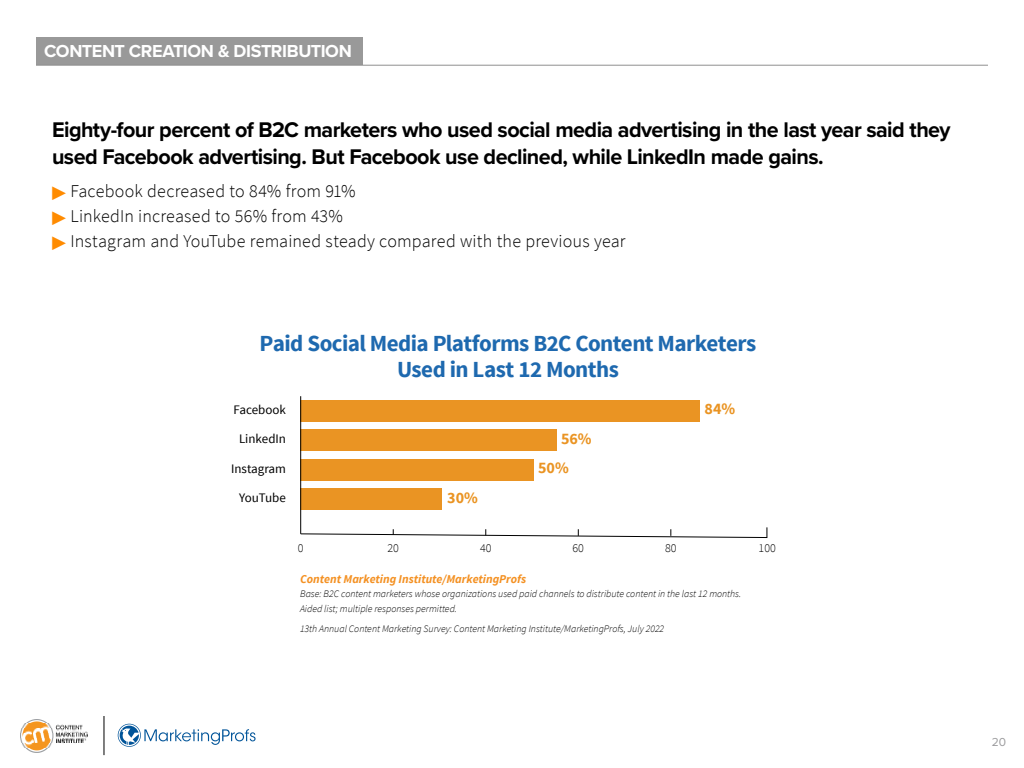
<style>
.page{position:relative;width:1024px;height:768px;background:#fff}
.page>*{position:absolute;margin:0;border:0;box-sizing:border-box;transform-origin:0 0}
.t1{font:700 23px/26px "Source Sans Pro";letter-spacing:-.025em;color:#1e69af;text-align:center}
.t2{font:700 22px/27px "Proxima Nova";letter-spacing:-.025em;color:#000}
.t3{font:300 18px/25px "Source Sans Pro";letter-spacing:.01em;color:#000}
.t4{font:700 18px "Proxima Nova";letter-spacing:-.02em;color:#fff}
.t5{font:700 16px/29px "Source Sans Pro";color:#ea9423}
.t6{font:13px "Source Sans Pro";color:#000}
.t7{font:italic 700 12px "Source Sans Pro";color:#f49123}
.t8{font:300 12px "Source Sans Pro";color:#000}
.t9{font:12px "Proxima Nova";color:#9c9c9e}
.t10{font:italic 300 10px/14.5px "Source Sans Pro";color:#000}
.s1{font-family:"Universal Std Newswith Comm Pi";font-weight:400;font-size:14px;color:#ff8b00}
</style>
<div class="page">
<hr style="left:104px;top:716px;width:1px;height:39px;background:#000">
<img style="left:20px;top:719px;width:68px;height:33px">
<svg style="left:118px;top:724px;width:138px;height:23px"></svg>
<div style="left:301px;top:400px;width:399px;height:21px;background:#ea9423"></div>
<div style="left:301px;top:430px;width:256px;height:21px;background:#ea9423"></div>
<div style="left:301px;top:459px;width:233px;height:21px;background:#ea9423"></div>
<div style="left:301px;top:489px;width:141px;height:21px;background:#ea9423"></div>
<svg style="left:300px;top:527px;width:467px;height:11px"></svg>
<hr style="left:300px;top:396px;width:1px;height:138px;background:#000">
<div style="left:36px;top:37px;width:327px;height:28px;background:#999"></div>
<hr style="left:36px;top:65px;width:952px;height:1px;background:#8f8f8f">
<h3 class="t4" style="left:44px;top:38px;width:309px">CONTENT CREATION &amp; DISTRIBUTION</h3>
<h2 class="t2" style="left:52px;top:116px;width:900px">Eighty-four percent of B2C marketers who used social media advertising in the last year said they used Facebook advertising. But Facebook use declined, while LinkedIn made gains.</h2>
<h3 class="t3" style="left:52px;top:179px;width:575px"><span class="s1">▶</span> Facebook decreased to 84% from 91%<br><span class="s1">▶</span> LinkedIn increased to 56% from 43%<br><span class="s1">▶</span> Instagram and YouTube remained steady compared with the previous year</h3>
<h1 class="t1" style="left:260px;top:331px;width:498px">Paid Social Media Platforms B2C Content Marketers<br>Used in Last 12 Months</h1>
<h3 class="t5" style="left:705px;top:395px;width:32px">84%</h3>
<h3 class="t5" style="left:538px;top:425px;width:55px;text-indent:23px">56%<br>50%</h3>
<h3 class="t5" style="left:447px;top:484px;width:32px">30%</h3>
<h3 class="t6" style="left:234px;top:401px;width:54px">Facebook</h3>
<h3 class="t6" style="left:239px;top:431px;width:48px">LinkedIn</h3>
<h3 class="t6" style="left:231px;top:460px;width:56px">Instagram</h3>
<h3 class="t6" style="left:239px;top:490px;width:48px">YouTube</h3>
<p class="t8" style="left:298px;top:541px;width:7px">0</p>
<p class="t8" style="left:387px;top:541px;width:13px">20</p>
<p class="t8" style="left:480px;top:541px;width:13px">40</p>
<p class="t8" style="left:573px;top:541px;width:13px">60</p>
<p class="t8" style="left:665px;top:541px;width:13px">80</p>
<p class="t8" style="left:759px;top:541px;width:19px">100</p>
<p class="t7" style="left:300px;top:571px;width:228px">Content Marketing Institute/MarketingProfs</p>
<p class="t10" style="left:300px;top:587px;width:443px">Base: B2C content marketers whose organizations used paid channels to distribute content in the last 12 months.<br>Aided list; multiple responses permitted.</p>
<p class="t10" style="left:300px;top:622px;width:366px">13th Annual Content Marketing Survey: Content Marketing Institute/MarketingProfs, July 2022</p>
<p class="t9" style="left:992px;top:734px;width:16px">20</p>
</div>
